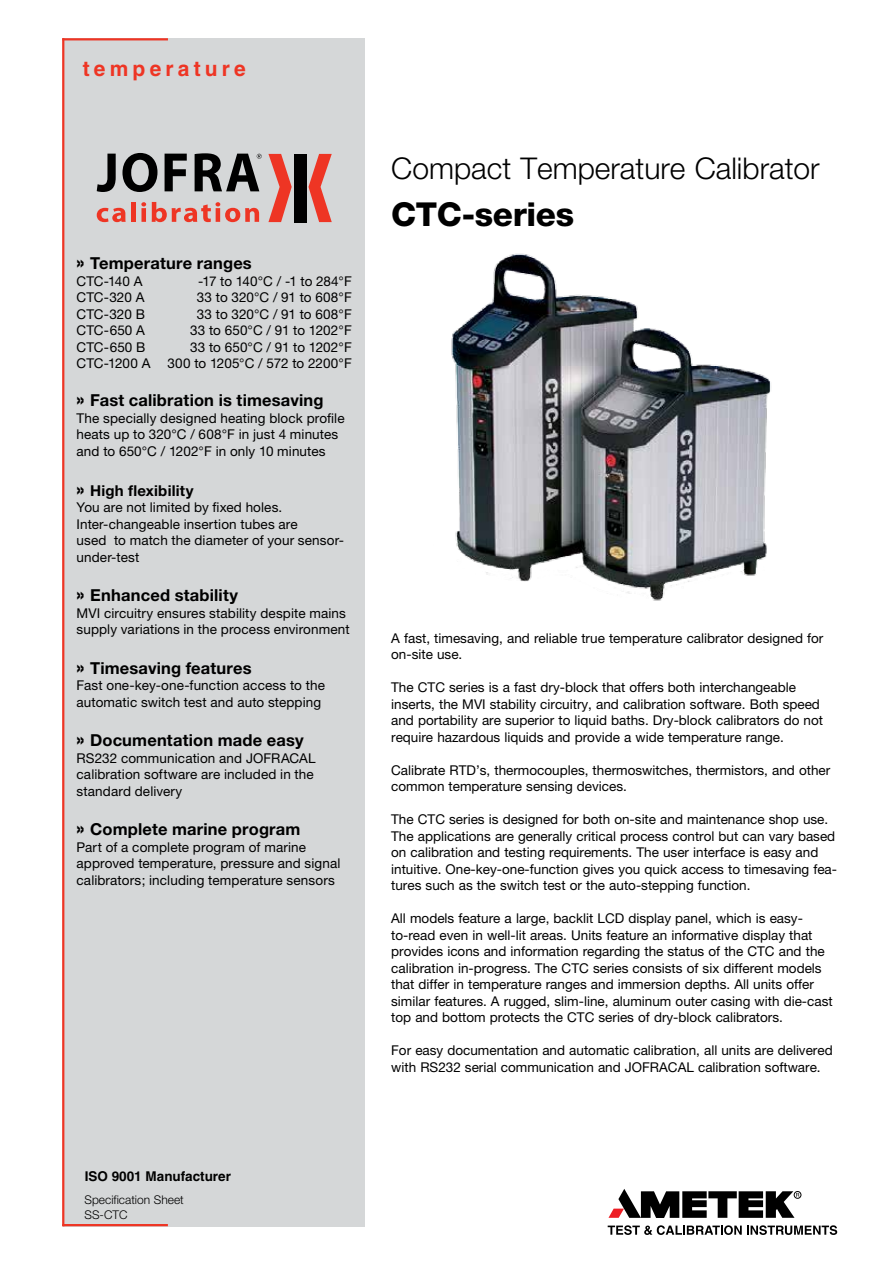
<style>
.page{position:relative;width:893px;height:1263px;background:#fff}
.page>*{position:absolute;margin:0;border:0;box-sizing:border-box;transform-origin:0 0}
.t1{font:800 33px "Helvetica Neue";letter-spacing:-.01em;color:#000}
.t2{font:300 30px "Helvetica Neue";color:#000}
.t3{font:700 21px "Helvetica";letter-spacing:.2em;color:#ee3524}
.t4{font:700 16.5px "Helvetica Neue";letter-spacing:.01em;color:#000}
.t5{font:700 15px "Helvetica Neue";letter-spacing:.015em;color:#000}
.t6{font:13.5px/16.5px "Helvetica Neue";color:#000}
.t7{font:700 13.5px "Helvetica";color:#000}
.t8{font:300 12px/15px "Helvetica Neue";color:#000}
.s1{font-weight:800;font-size:19.8px}
</style>
<div class="page">
<div style="left:63px;top:38px;width:302px;height:1188px;background:#d5d7d8"></div>
<svg style="left:608px;top:1225px;width:229px;height:10px"></svg>
<div style="left:794px;top:1191px;width:7px;height:7px;border:1px solid #000;border-radius:50%"></div>
<svg style="left:608px;top:1189px;width:191px;height:29px"></svg>
<hr style="left:62px;top:39px;width:2px;height:1186px;background:#ee3524">
<hr style="left:63px;top:38px;width:104px;height:2px;background:#ee3524">
<hr style="left:63px;top:1224px;width:104px;height:2px;background:#ee3524">
<svg style="left:97px;top:154px;width:19px;height:38px"></svg>
<svg style="left:122px;top:153px;width:35px;height:39px"></svg>
<svg style="left:165px;top:154px;width:22px;height:37px"></svg>
<svg style="left:97px;top:208px;width:29px;height:14px"></svg>
<div style="left:131px;top:202px;width:5px;height:20px;background:#ee3524"></div>
<svg style="left:141px;top:202px;width:5px;height:20px"></svg>
<svg style="left:152px;top:202px;width:107px;height:20px"></svg>
<div style="left:294px;top:154px;width:12px;height:68px;background:#000"></div>
<svg style="left:268px;top:154px;width:24px;height:68px"></svg>
<svg style="left:308px;top:154px;width:24px;height:68px"></svg>
<svg style="left:195px;top:153px;width:67px;height:38px"></svg>
<img style="left:451px;top:253px;width:320px;height:348px">
<h3 class="t3" style="left:83px;top:56px;width:165px">temperature</h3>
<p class="t4" style="left:77px;top:253px;width:177px"><span class="s1">»</span> Temperature ranges</p>
<p class="t6" style="left:77px;top:273px;width:68px">CTC-140 A</p>
<p class="t6" style="left:198px;top:273px;width:155px">-17 to 140°C / -1 to 284°F</p>
<p class="t6" style="left:77px;top:289px;width:69px">CTC-320 A</p>
<p class="t6" style="left:197px;top:289px;width:156px">33 to 320°C / 91 to 608°F</p>
<p class="t6" style="left:77px;top:306px;width:70px">CTC-320 B</p>
<p class="t6" style="left:197px;top:306px;width:156px">33 to 320°C / 91 to 608°F</p>
<p class="t6" style="left:77px;top:322px;width:70px">CTC-650 A</p>
<p class="t6" style="left:190px;top:322px;width:163px">33 to 650°C / 91 to 1202°F</p>
<p class="t6" style="left:77px;top:339px;width:70px">CTC-650 B</p>
<p class="t6" style="left:190px;top:339px;width:163px">33 to 650°C / 91 to 1202°F</p>
<p class="t6" style="left:77px;top:355px;width:75px">CTC-1200 A</p>
<p class="t6" style="left:168px;top:355px;width:186px">300 to 1205°C / 572 to 2200°F</p>
<p class="t4" style="left:77px;top:390px;width:248px"><span class="s1">»</span> Fast calibration is timesaving</p>
<p class="t6" style="left:77px;top:410px;width:270px">The specially designed heating block profile heats up to 320°C / 608°F in just 4 minutes and to 650°C / 1202°F in only 10 minutes</p>
<p class="t5" style="left:77px;top:481px;width:119px"><span class="s1">»</span> High flexibility</p>
<p class="t6" style="left:77px;top:499px;width:269px">You are not limited by fixed holes.<br>Inter-changeable insertion tubes are<br>used to match the diameter of your sensor&shy;under-test</p>
<p class="t4" style="left:77px;top:585px;width:163px"><span class="s1">»</span> Enhanced stability</p>
<p class="t6" style="left:77px;top:604px;width:275px">MVI circuitry ensures stability despite mains supply variations in the process environment</p>
<p class="t4" style="left:77px;top:658px;width:177px"><span class="s1">»</span> Timesaving features</p>
<p class="t6" style="left:77px;top:677px;width:250px">Fast one-key-one-function access to the automatic switch test and auto stepping</p>
<p class="t4" style="left:77px;top:730px;width:229px"><span class="s1">»</span> Documentation made easy</p>
<p class="t6" style="left:77px;top:750px;width:241px">RS232 communication and JOFRACAL calibration software are included in the standard delivery</p>
<p class="t4" style="left:77px;top:819px;width:226px"><span class="s1">»</span> Complete marine program</p>
<p class="t6" style="left:77px;top:839px;width:265px">Part of a complete program of marine approved temperature, pressure and signal calibrators; including temperature sensors</p>
<h2 class="t2" style="left:391px;top:150px;width:430px">Compact Temperature Calibrator</h2>
<h1 class="t1" style="left:391px;top:195px;width:184px">CTC-series</h1>
<p class="t6" style="left:391px;top:629px;width:434px">A fast, timesaving, and reliable true temperature calibrator designed for on-site use.</p>
<p class="t6" style="left:391px;top:679px;width:433px">The CTC series is a fast dry-block that offers both interchangeable inserts, the MVI stability circuitry, and calibration software. Both speed and portability are superior to liquid baths. Dry-block calibrators do not require hazardous liquids and provide a wide temperature range.</p>
<p class="t6" style="left:391px;top:761px;width:441px">Calibrate RTD’s, thermocouples, thermoswitches, thermistors, and other common temperature sensing devices.</p>
<p class="t6" style="left:391px;top:811px;width:447px">The CTC series is designed for both on-site and maintenance shop use.<br>The applications are generally critical process control but can vary based on calibration and testing requirements. The user interface is easy and intuitive. One-key-one-function gives you quick access to timesaving fea&shy;tures such as the switch test or the auto-stepping function.</p>
<p class="t6" style="left:391px;top:910px;width:443px">All models feature a large, backlit LCD display panel, which is easy&shy;to-read even in well-lit areas. Units feature an informative display that provides icons and information regarding the status of the CTC and the calibration in-progress. The CTC series consists of six different models that differ in temperature ranges and immersion depths. All units offer similar features. A rugged, slim-line, aluminum outer casing with die-cast top and bottom protects the CTC series of dry-block calibrators.</p>
<p class="t6" style="left:391px;top:1042px;width:443px">For easy documentation and automatic calibration, all units are delivered with RS232 serial communication and JOFRACAL calibration software.</p>
<p class="t7" style="left:85px;top:1168px;width:148px">ISO 9001 Manufacturer</p>
<p class="t8" style="left:85px;top:1192px;width:101px">Specification Sheet<br>SS-CTC</p>
</div>
